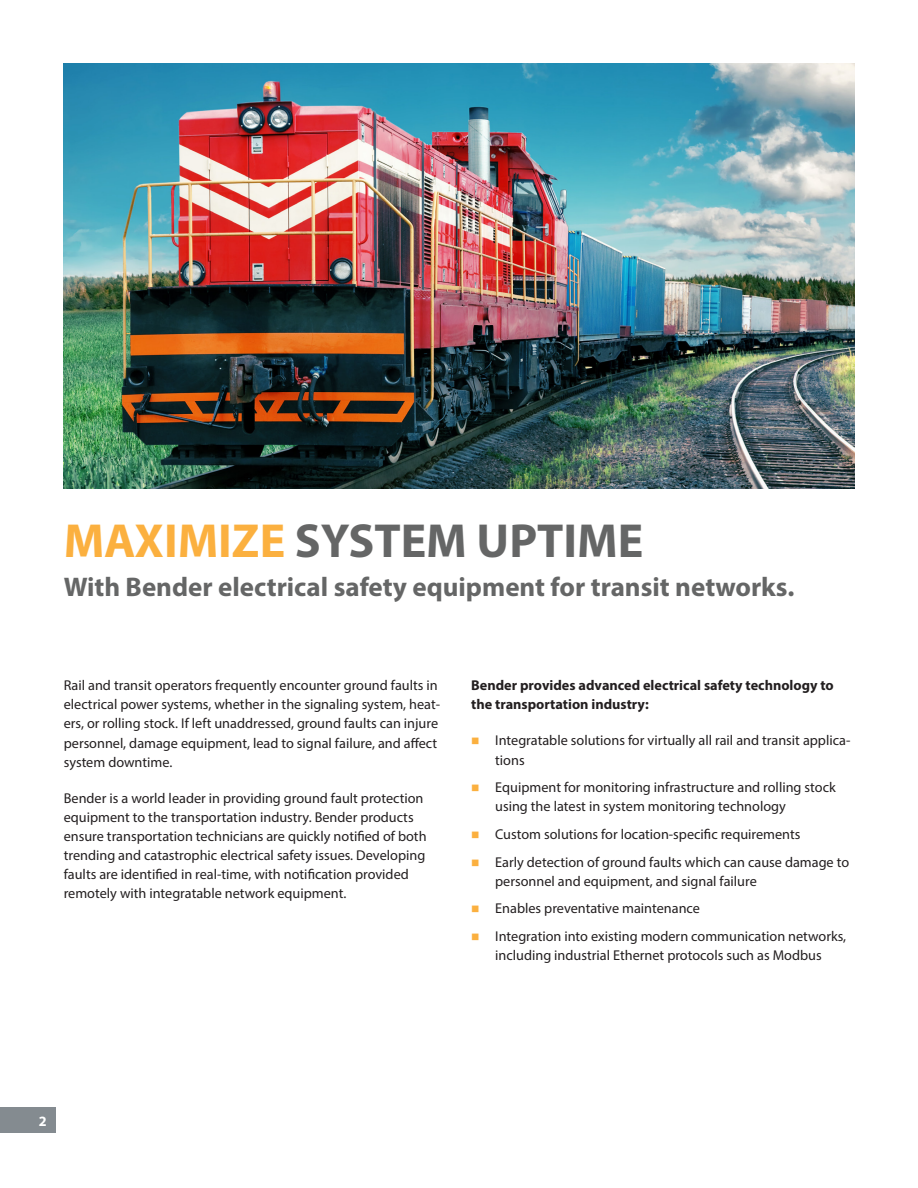
<style>
.page{position:relative;width:918px;height:1188px;background:#fff}
.page>*{position:absolute;margin:0;border:0;box-sizing:border-box;transform-origin:0 0}
.Text{font:700 48px "Myriad Pro";color:#656666}
.Text-2{font:700 27px "Myriad Pro";color:#656666}
.Aufzaehlung{font:14.25px/19.2px "Myriad Pro";color:#231f20}
.Text-3{font:700 14.25px/19.2px "Myriad Pro";color:#231f20}
.t1{font:700 14.25px "Myriad Pro";color:#fff}
.s1{color:#fbb03f}
</style>
<div class="page">
<div style="left:0;top:1108px;width:55px;height:25px;background:#848b90"></div>
<img style="left:64px;top:64px;width:790px;height:424px">
<p class="Text" style="left:64px;top:509px;width:581px"><span class="s1">MAXIMIZE</span> SYSTEM UPTIME</p>
<p class="Text-2" style="left:64px;top:569px;width:732px">With Bender electrical safety equipment for transit networks.</p>
<p class="Aufzaehlung" style="left:64px;top:676px;width:378px">Rail and transit operators frequently encounter ground faults in electrical power systems, whether in the signaling system, heat&shy;ers, or rolling stock. If left unaddressed, ground faults can injure personnel, damage equipment, lead to signal failure, and affect system downtime.</p>
<p class="Aufzaehlung" style="left:64px;top:788px;width:364px">Bender is a world leader in providing ground fault protection equipment to the transportation industry. Bender products ensure transportation technicians are quickly notified of both trending and catastrophic electrical safety issues. Developing faults are identified in real-time, with notification provided remotely with integratable network equipment.</p>
<p class="Text-3" style="left:471px;top:675px;width:364px">Bender provides advanced electrical safety technology to the transportation industry:</p>
<p class="Aufzaehlung" style="left:495px;top:731px;width:357px">Integratable solutions for virtually all rail and transit applica&shy;tions</p>
<p class="Aufzaehlung" style="left:495px;top:778px;width:342px">Equipment for monitoring infrastructure and rolling stock using the latest in system monitoring technology</p>
<p class="Aufzaehlung" style="left:495px;top:824px;width:307px">Custom solutions for location-specific requirements</p>
<p class="Aufzaehlung" style="left:495px;top:852px;width:356px">Early detection of ground faults which can cause damage to personnel and equipment, and signal failure</p>
<p class="Aufzaehlung" style="left:495px;top:899px;width:206px">Enables preventative maintenance</p>
<p class="Aufzaehlung" style="left:495px;top:926px;width:352px">Integration into existing modern communication networks, including industrial Ethernet protocols such as Modbus</p>
<p class="t1" style="left:39px;top:1112px;width:9px">2</p>
</div>
